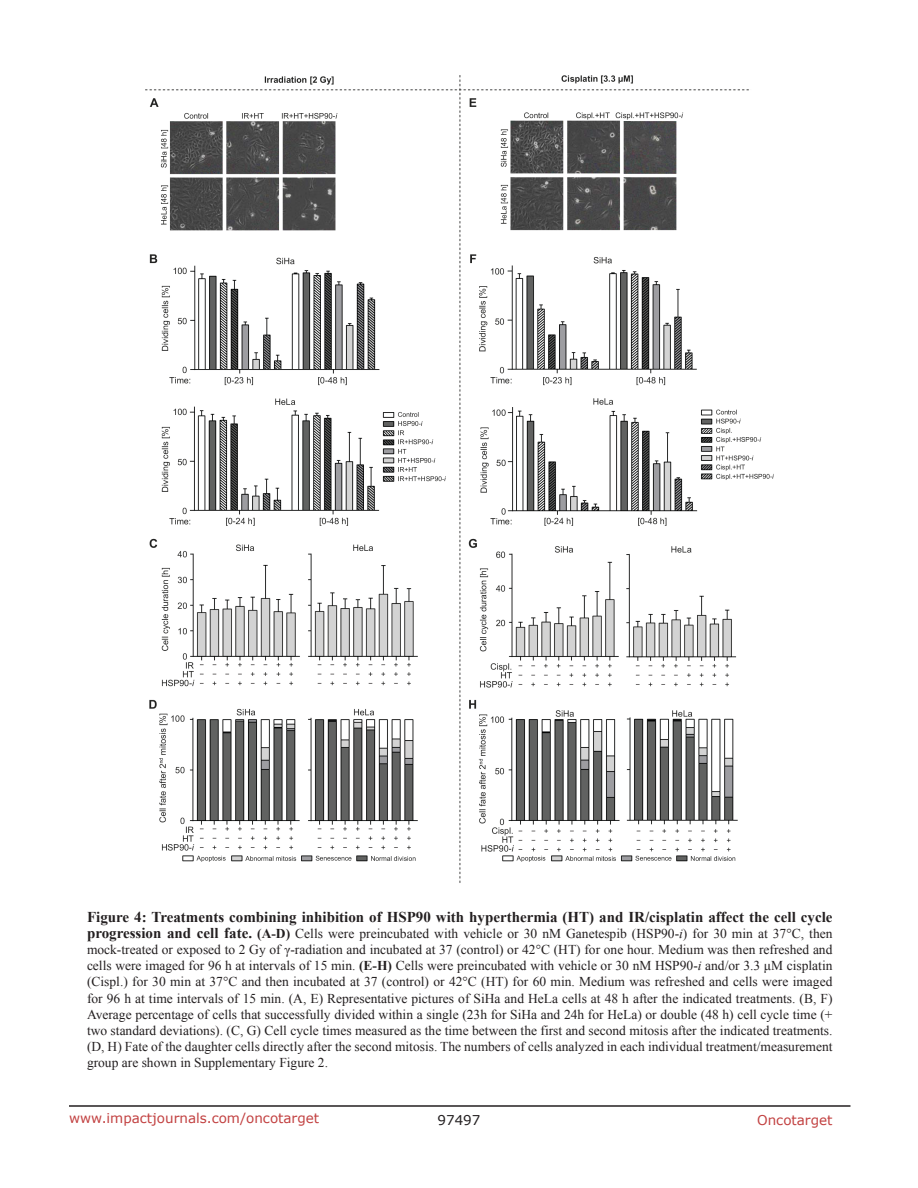
<style>
.page{position:relative;width:918px;height:1188px;background:#fff}
.page>*{position:absolute;margin:0;border:0;box-sizing:border-box;transform-origin:0 0}
.figuretext{font:700 15px "Times New Roman";color:#231f20}
.figuretext-2{font:13.5px/16.2px "Times New Roman";color:#231f20;text-align:justify}
.t1{font:13.5px "Verdana";color:#c24141}
.t2{font:13.5px "Verdana";color:#231f20}
.s1{font-weight:700;font-size:15px}
.s2{font-weight:700}
.s3{font-style:italic}
</style>
<div class="page">
<hr style="left:69px;top:1105px;width:781px;height:2px;background:#231f20">
<img style="left:145px;top:75px;width:629px;height:808px">
<p class="figuretext" style="left:87px;top:906px;width:747px">Figure 4: Treatments combining inhibition of HSP90 with hyperthermia (HT) and IR/cisplatin affect the cell cycle</p>
<p class="figuretext-2" style="left:87px;top:925px;width:747px"><span class="s1">progression and cell fate.</span> <span class="s2">(A-D)</span> Cells were preincubated with vehicle or 30 nM Ganetespib (HSP90-<span class="s3">i</span>) for 30 min at 37°C, then mock-treated or exposed to 2 Gy of γ-radiation and incubated at 37 (control) or 42°C (HT) for one hour. Medium was then refreshed and cells were imaged for 96 h at intervals of 15 min. <span class="s2">(E-H)</span> Cells were preincubated with vehicle or 30 nM HSP90-<span class="s3">i</span> and/or 3.3 μM cisplatin (Cispl.) for 30 min at 37°C and then incubated at 37 (control) or 42°C (HT) for 60 min. Medium was refreshed and cells were imaged for 96 h at time intervals of 15 min. (A, E) Representative pictures of SiHa and HeLa cells at 48 h after the indicated treatments. (B, F)<br>Average percentage of cells that successfully divided within a single (23h for SiHa and 24h for HeLa) or double (48 h) cell cycle time (+ two standard deviations). (C, G) Cell cycle times measured as the time between the first and second mitosis after the indicated treatments. (D, H) Fate of the daughter cells directly after the second mitosis. The numbers of cells analyzed in each individual treatment/measurement group are shown in Supplementary Figure 2.</p>
<p class="t1" style="left:69px;top:1109px;width:252px">www.impactjournals.com/oncotarget</p>
<p class="t2" style="left:438px;top:1111px;width:44px">97497</p>
<p class="t1" style="left:757px;top:1111px;width:77px">Oncotarget</p>
</div>
